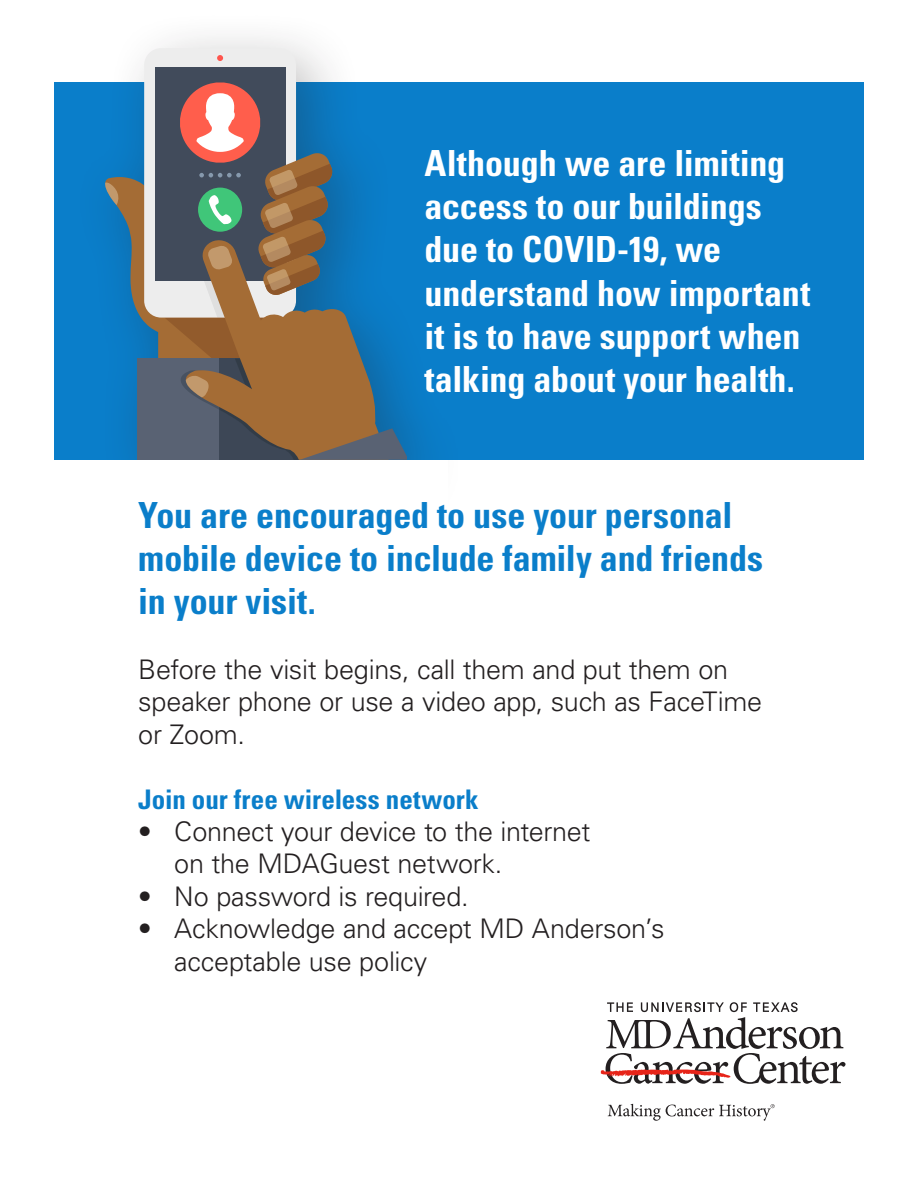
<style>
.page{position:relative;width:918px;height:1188px;background:#fff}
.page>*{position:absolute;margin:0;border:0;box-sizing:border-box;transform-origin:0 0}
.t1{font:700 condensed 36px/43.2px "Univers LT Std";letter-spacing:-.005em;color:#fff}
.t2{font:700 condensed 36px/43.2px "Univers LT Std";letter-spacing:-.005em;color:#0a7eca}
.t3{font:300 27px/32.4px "Univers LT Std";letter-spacing:-.01em;color:#231f20}
.t4{font:700 condensed 27px "Univers LT Std";color:#0a7eca}
</style>
<div class="page">
<div style="left:54px;top:82px;width:810px;height:378px;background:#0a7eca"></div>
<div style="left:70px;top:9px;width:399px;height:518px;background:#231f20;opacity:.31"></div>
<div style="left:144px;top:48px;width:152px;height:270px;background:#ededed;border-radius:17px"></div>
<div style="left:155px;top:67px;width:131px;height:213px;background:#414b5b"></div>
<svg style="left:217px;top:55px;width:6px;height:6px"></svg>
<svg style="left:98px;top:78px;width:309px;height:382px"></svg>
<svg style="left:601px;top:1002px;width:245px;height:82px"></svg>
<svg style="left:608px;top:1104px;width:167px;height:17px"></svg>
<div style="left:54px;top:460px;width:394px;height:83px;background:#fff"></div>
<p class="t1" style="left:424px;top:141px;width:387px">Although we are limiting access to our buildings due to COVID-19, we understand how important it is to have support when talking about your health.</p>
<p class="t2" style="left:138px;top:493px;width:626px">You are encouraged to use your personal mobile device to include family and friends in your visit.</p>
<p class="t3" style="left:138px;top:653px;width:625px">Before the visit begins, call them and put them on speaker phone or use a video app, such as FaceTime or Zoom.</p>
<p class="t4" style="left:138px;top:782px;width:342px">Join our free wireless network</p>
<p class="t3" style="left:174px;top:815px;width:418px;text-indent:-36px">• Connect your device to the internet on the MDAGuest network.</p>
<p class="t3" style="left:138px;top:880px;width:332px">• No password is required.</p>
<p class="t3" style="left:174px;top:912px;width:492px;text-indent:-36px">• Acknowledge and accept MD Anderson’s acceptable use policy</p>
</div>
